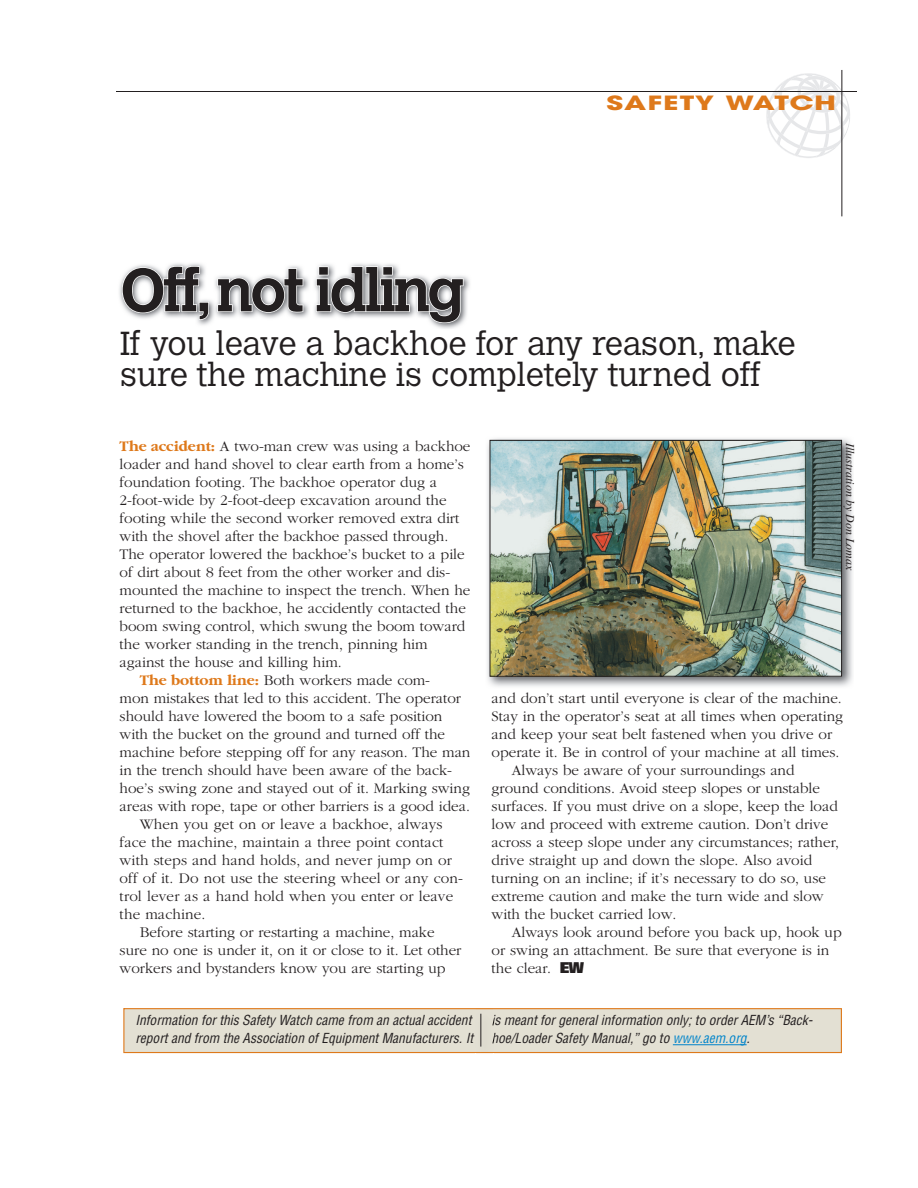
<style>
.page{position:relative;width:918px;height:1188px;background:#fff}
.page>*{position:absolute;margin:0;border:0;box-sizing:border-box;transform-origin:0 0}
.t1{font:700 60px "Calvert";letter-spacing:-.05em;color:#231f20}
.t2{font:300 33px/31.5px "Calvert";color:#231f20}
.t3{font:700 19.5px "Avant Garde";letter-spacing:.035em;color:#de791b;scale:1.5 1}
.t4{font:300 15.15px "Garamond";color:#231f20}
.t5{font:italic condensed 13.5px/18px "Helvetica";color:#231f20}
.t6{font:italic 12px "Times";color:#231f20}
.s1{font-weight:700;color:#de791b}
.s2{font-family:"Folio";font-weight:800}
.s3{color:#0084ca}
</style>
<div class="page">
<svg style="left:766px;top:73px;width:84px;height:85px"></svg>
<hr style="left:116px;top:91px;width:740px;height:1px;background:#231f20">
<hr style="left:842px;top:70px;width:1px;height:146px;background:#231f20">
<svg style="left:123px;top:1008px;width:719px;height:46px"></svg>
<hr style="left:481px;top:1014px;width:1px;height:33px;background:#231f20">
<img style="left:119px;top:263px;width:351px;height:67px">
<img style="left:134px;top:330px;width:282px;height:1px">
<svg style="left:121px;top:265px;width:89px;height:56px"></svg>
<svg style="left:217px;top:267px;width:87px;height:47px"></svg>
<svg style="left:315px;top:266px;width:149px;height:58px"></svg>
<img style="left:487px;top:438px;width:366px;height:249px">
<img style="left:492px;top:442px;width:348px;height:232px">
<div style="left:490px;top:440px;width:352px;height:236px;border:1px solid #231f20"></div>
<p class="t1" style="left:120px;top:252px;width:346px">Off,not idling</p>
<p class="t3" style="left:606px;top:90px;width:155px">SAFETY WATCH</p>
<p class="t2" style="left:120px;top:328px;width:677px">If you leave a backhoe for any reason, make sure the machine is completely turned off</p>
<p class="t4" style="left:120px;top:439px;width:352px"><span class="s1">The accident:</span> A two-man crew was using a backhoe</p>
<p class="t4" style="left:120px;top:457px;width:346px">loader and hand shovel to clear earth from a home’s</p>
<p class="t4" style="left:120px;top:475px;width:319px">foundation footing. The backhoe operator dug a</p>
<p class="t4" style="left:120px;top:493px;width:328px">2-foot-wide by 2-foot-deep excavation around the</p>
<p class="t4" style="left:120px;top:511px;width:341px">footing while the second worker removed extra dirt</p>
<p class="t4" style="left:120px;top:529px;width:330px">with the shovel after the backhoe passed through.</p>
<p class="t4" style="left:120px;top:547px;width:347px">The operator lowered the backhoe’s bucket to a pile</p>
<p class="t4" style="left:120px;top:565px;width:332px">of dirt about 8 feet from the other worker and dis-</p>
<p class="t4" style="left:120px;top:583px;width:352px">mounted the machine to inspect the trench. When he</p>
<p class="t4" style="left:120px;top:601px;width:348px">returned to the backhoe, he accidently contacted the</p>
<p class="t4" style="left:120px;top:619px;width:347px">boom swing control, which swung the boom toward</p>
<p class="t4" style="left:120px;top:637px;width:309px">the worker standing in the trench, pinning him</p>
<p class="t4" style="left:120px;top:655px;width:224px">against the house and killing him.</p>
<p class="t4" style="left:140px;top:673px;width:292px"><span class="s1">The bottom line:</span> Both workers made com-</p>
<p class="t4" style="left:120px;top:691px;width:343px">mon mistakes that led to this accident. The operator</p>
<p class="t4" style="left:120px;top:709px;width:324px">should have lowered the boom to a safe position</p>
<p class="t4" style="left:120px;top:727px;width:327px">with the bucket on the ground and turned off the</p>
<p class="t4" style="left:120px;top:745px;width:352px">machine before stepping off for any reason. The man</p>
<p class="t4" style="left:120px;top:763px;width:334px">in the trench should have been aware of the back-</p>
<p class="t4" style="left:120px;top:781px;width:352px">hoe’s swing zone and stayed out of it. Marking swing</p>
<p class="t4" style="left:120px;top:799px;width:352px">areas with rope, tape or other barriers is a good idea.</p>
<p class="t4" style="left:140px;top:817px;width:304px">When you get on or leave a backhoe, always</p>
<p class="t4" style="left:120px;top:835px;width:325px">face the machine, maintain a three point contact</p>
<p class="t4" style="left:120px;top:853px;width:334px">with steps and hand holds, and never jump on or</p>
<p class="t4" style="left:120px;top:871px;width:345px">off of it. Do not use the steering wheel or any con-</p>
<p class="t4" style="left:120px;top:889px;width:335px">trol lever as a hand hold when you enter or leave</p>
<p class="t4" style="left:120px;top:907px;width:87px">the machine.</p>
<p class="t4" style="left:140px;top:925px;width:296px">Before starting or restarting a machine, make</p>
<p class="t4" style="left:120px;top:943px;width:343px">sure no one is under it, on it or close to it. Let other</p>
<p class="t4" style="left:120px;top:961px;width:328px">workers and bystanders know you are starting up</p>
<p class="t6" style="left:857px;top:443px;width:129px;rotate:90deg">Illustration by Don Lomax</p>
<p class="t4" style="left:492px;top:691px;width:352px">and don’t start until everyone is clear of the machine.</p>
<p class="t4" style="left:492px;top:709px;width:353px">Stay in the operator’s seat at all times when operating</p>
<p class="t4" style="left:492px;top:727px;width:342px">and keep your seat belt fastened when you drive or</p>
<p class="t4" style="left:492px;top:745px;width:349px">operate it. Be in control of your machine at all times.</p>
<p class="t4" style="left:512px;top:763px;width:284px">Always be aware of your surroundings and</p>
<p class="t4" style="left:492px;top:781px;width:330px">ground conditions. Avoid steep slopes or unstable</p>
<p class="t4" style="left:492px;top:799px;width:348px">surfaces. If you must drive on a slope, keep the load</p>
<p class="t4" style="left:492px;top:817px;width:338px">low and proceed with extreme caution. Don’t drive</p>
<p class="t4" style="left:492px;top:835px;width:349px">across a steep slope under any circumstances; rather,</p>
<p class="t4" style="left:492px;top:853px;width:322px">drive straight up and down the slope. Also avoid</p>
<p class="t4" style="left:492px;top:871px;width:336px">turning on an incline; if it’s necessary to do so, use</p>
<p class="t4" style="left:492px;top:889px;width:334px">extreme caution and make the turn wide and slow</p>
<p class="t4" style="left:492px;top:906px;width:186px">with the bucket carried low.</p>
<p class="t4" style="left:512px;top:924px;width:332px">Always look around before you back up, hook up</p>
<p class="t4" style="left:492px;top:942px;width:339px">or swing an attachment. Be sure that everyone is in</p>
<p class="t4" style="left:492px;top:960px;width:94px">the clear. <span class="s2">EW</span></p>
<p class="t5" style="left:135px;top:1011px;width:339px">Information for this Safety Watch came from an actual accident report and from the Association of Equipment Manufacturers. It</p>
<p class="t5" style="left:491px;top:1011px;width:323px">is meant for general information only; to order AEM’s “Back&shy;hoe/Loader Safety Manual,” go to <span class="s3">www.aem.org</span>.</p>
</div>
